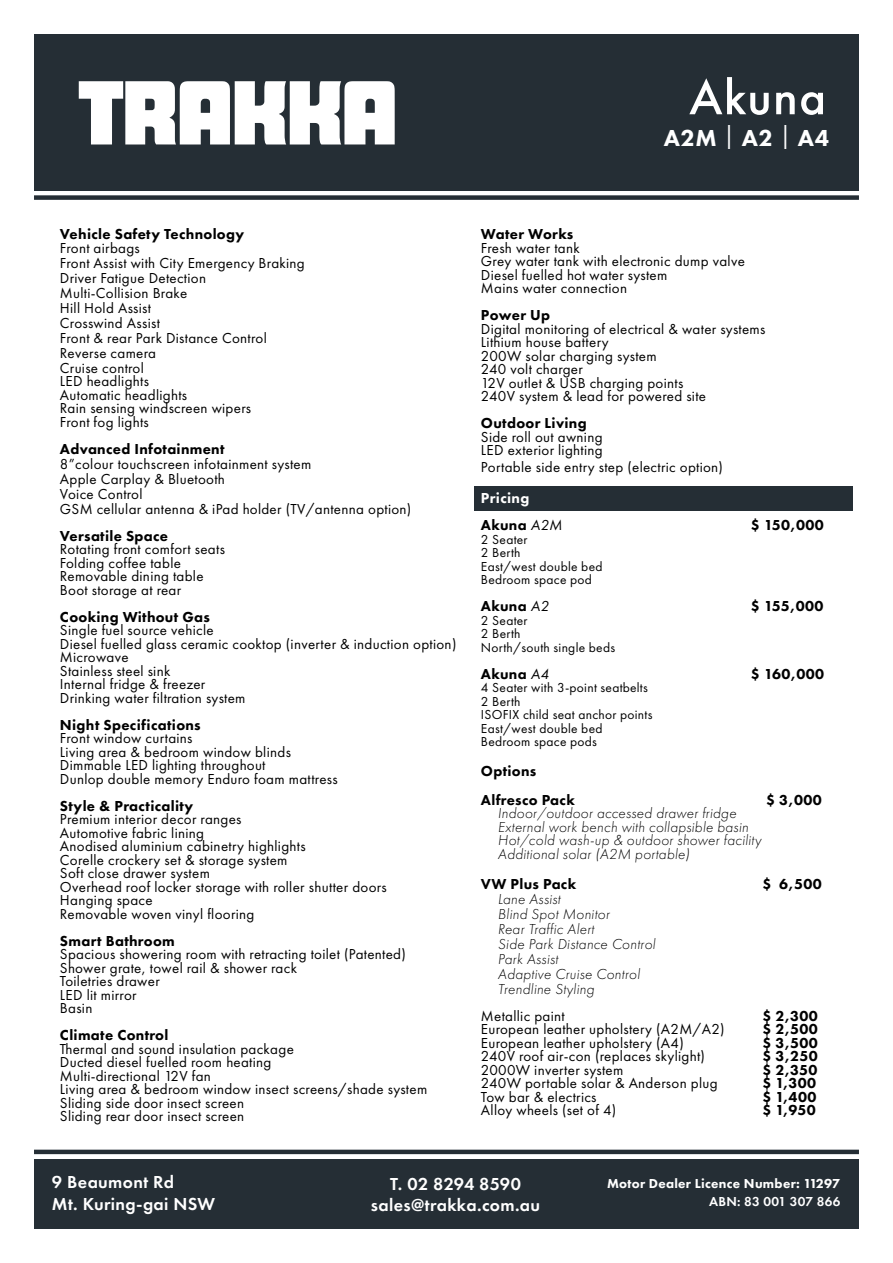
<style>
.page{position:relative;width:893px;height:1263px;background:#fff}
.page>*{position:absolute;margin:0;border:0;box-sizing:border-box;transform-origin:0 0}
.t1{font:500 51px "Futura PT";letter-spacing:.025em;color:#fff}
.t2{font:800 24px "Futura PT";letter-spacing:.02em;color:#fff}
.t3{font:600 18px/21.6px "Futura PT";letter-spacing:.02em;color:#fff}
.t4{font:15px/13.5px "Futura PT";letter-spacing:.02em;color:#000}
.t5{font:800 15px/28.5px "Futura PT";letter-spacing:.02em;color:#000}
.t6{font:italic 300 15px/15px "Futura PT";letter-spacing:.02em;color:#000}
.t7{font:800 15px/27px "Futura PT";letter-spacing:.02em;color:#fff}
.t8{font:13.5px/13.5px "Futura PT";letter-spacing:.02em;color:#000}
.t9{font:800 13.5px "Futura PT";letter-spacing:.02em;color:#fff}
.t10{font:600 13.5px "Futura PT";letter-spacing:.02em;color:#fff}
.s1{font-weight:400}
.s2{color:#000}
.s3{font-weight:400;font-style:italic;color:#000}
.s4{font-weight:400;font-style:italic}
</style>
<div class="page">
<div style="left:475px;top:486px;width:378px;height:24px;background:#252e35"></div>
<div style="left:34px;top:34px;width:825px;height:156px;background:#252e35"></div>
<div style="left:34px;top:1160px;width:825px;height:69px;background:#252e35"></div>
<svg style="left:79px;top:81px;width:316px;height:64px"></svg>
<div style="left:34px;top:195px;width:825px;height:5px;background:#252e35"></div>
<hr style="left:34px;top:1150px;width:825px;height:4px;background:#252e35">
<h1 class="t1" style="left:689px;top:67px;width:138px">Akuna</h1>
<h2 class="t2" style="left:664px;top:123px;width:167px">A2M <span class="s1">|</span> A2 <span class="s1">|</span> A4</h2>
<p class="t5" style="left:60px;top:219px;width:186px">Vehicle Safety Technology</p>
<p class="t4" style="left:60px;top:240px;width:246px;line-height:15px">Front airbags<br>Front Assist with City Emergency Braking<br>Driver Fatigue Detection<br>Multi-Collision Brake<br>Hill Hold Assist<br>Crosswind Assist<br>Front &amp; rear Park Distance Control<br>Reverse camera<br>Cruise control</p>
<p class="t4" style="left:60px;top:374px;width:193px">LED headlights<br>Automatic headlights<br>Rain sensing windscreen wipers<br>Front fog lights</p>
<p class="t5" style="left:60px;top:434px;width:166px">Advanced Infotainment</p>
<p class="t4" style="left:60px;top:456px;width:353px;line-height:15px">8”colour touchscreen infotainment system<br>Apple Carplay &amp; Bluetooth<br>Voice Control<br>GSM cellular antenna &amp; iPad holder (TV/antenna option)</p>
<p class="t5" style="left:60px;top:521px;width:110px">Versatile Space</p>
<p class="t4" style="left:60px;top:542px;width:166px">Rotating front comfort seats<br>Folding coffee table<br>Removable dining table<br>Boot storage at rear</p>
<p class="t5" style="left:60px;top:602px;width:151px">Cooking Without Gas</p>
<p class="t4" style="left:60px;top:623px;width:398px">Single fuel source vehicle<br>Diesel fuelled glass ceramic cooktop (inverter &amp; induction option)<br>Microwave<br>Stainless steel sink<br>Internal fridge &amp; freezer<br>Drinking water filtration system</p>
<p class="t5" style="left:60px;top:710px;width:142px">Night Specifications</p>
<p class="t4" style="left:60px;top:731px;width:279px">Front window curtains<br>Living area &amp; bedroom window blinds Dimmable LED lighting throughout<br>Dunlop double memory Enduro foam mattress</p>
<p class="t5" style="left:60px;top:791px;width:135px">Style &amp; Practicality</p>
<p class="t4" style="left:60px;top:812px;width:328px">Premium interior decor ranges<br>Automotive fabric lining<br>Anodised aluminium cabinetry highlights<br>Corelle crockery set &amp; storage system<br>Soft close drawer system<br>Overhead roof locker storage with roller shutter doors<br>Hanging space<br>Removable woven vinyl flooring</p>
<p class="t5" style="left:60px;top:926px;width:116px">Smart Bathroom</p>
<p class="t4" style="left:60px;top:947px;width:347px">Spacious showering room with retracting toilet (Patented)<br>Shower grate, towel rail &amp; shower rack<br>Toiletries drawer<br>LED lit mirror<br>Basin</p>
<p class="t5" style="left:60px;top:1020px;width:110px">Climate Control</p>
<p class="t4" style="left:60px;top:1042px;width:369px">Thermal and sound insulation package<br>Ducted diesel fuelled room heating<br>Multi-directional 12V fan<br>Living area &amp; bedroom window insect screens/shade system Sliding side door insect screen<br>Sliding rear door insect screen</p>
<p class="t5" style="left:481px;top:219px;width:94px">Water Works</p>
<p class="t4" style="left:481px;top:241px;width:265px">Fresh water tank<br>Grey water tank with electronic dump valve<br>Diesel fuelled hot water system<br>Mains water connection</p>
<p class="t5" style="left:481px;top:300px;width:71px">Power Up</p>
<p class="t4" style="left:481px;top:322px;width:286px">Digital monitoring of electrical &amp; water systems<br>Lithium house battery<br>200W solar charging system<br>240 volt charger<br>12V outlet &amp; USB charging points<br>240V system &amp; lead for powered site</p>
<p class="t5" style="left:481px;top:408px;width:107px">Outdoor Living</p>
<p class="t4" style="left:481px;top:430px;width:123px">Side roll out awning<br>LED exterior lighting</p>
<p class="t4" style="left:481px;top:460px;width:244px">Portable side entry step (electric option)</p>
<p class="t7" style="left:481px;top:484px;width:83px">Pricing<br><span class="s2">Akuna</span> <span class="s3">A2M</span></p>
<p class="t5" style="left:751px;top:510px;width:74px">$ 150,000</p>
<p class="t8" style="left:481px;top:532px;width:123px">2 Seater<br>2 Berth<br>East/west double bed<br>Bedroom space pod</p>
<p class="t5" style="left:481px;top:591px;width:69px">Akuna <span class="s4">A2</span></p>
<p class="t5" style="left:751px;top:591px;width:74px">$ 155,000</p>
<p class="t8" style="left:481px;top:613px;width:136px">2 Seater<br>2 Berth<br>North/south single beds</p>
<p class="t5" style="left:481px;top:659px;width:69px">Akuna <span class="s4">A4</span></p>
<p class="t5" style="left:751px;top:659px;width:75px">$ 160,000</p>
<p class="t8" style="left:481px;top:681px;width:173px">4 Seater with 3-point seatbelts<br>2 Berth<br>ISOFIX child seat anchor points<br>East/west double bed<br>Bedroom space pods</p>
<p class="t5" style="left:481px;top:756px;width:95px">Options<br>Alfresco Pack</p>
<p class="t5" style="left:766px;top:785px;width:57px">$ 3,000</p>
<p class="t6" style="left:498px;top:806px;width:265px;line-height:13.5px">Indoor/outdoor accessed drawer fridge External work bench with collapsible basin Hot/cold wash-up &amp; outdoor shower facility Additional solar (A2M portable)</p>
<p class="t5" style="left:481px;top:869px;width:97px">VW Plus Pack</p>
<p class="t5" style="left:762px;top:869px;width:61px">$ 6,500</p>
<p class="t6" style="left:498px;top:891px;width:159px">Lane Assist<br>Blind Spot Monitor<br>Rear Traffic Alert<br>Side Park Distance Control<br>Park Assist<br>Adaptive Cruise Control<br>Trendline Styling</p>
<p class="t4" style="left:481px;top:1009px;width:85px">Metallic paint</p>
<p class="t5" style="left:762px;top:1001px;width:57px">$ 2,300</p>
<p class="t4" style="left:481px;top:1022px;width:245px">European leather upholstery (A2M/A2)</p>
<p class="t5" style="left:762px;top:1014px;width:57px">$ 2,500</p>
<p class="t4" style="left:481px;top:1036px;width:204px">European leather upholstery (A4)</p>
<p class="t5" style="left:762px;top:1028px;width:57px">$ 3,500</p>
<p class="t4" style="left:481px;top:1049px;width:226px">240V roof air-con (replaces skylight)</p>
<p class="t5" style="left:762px;top:1041px;width:57px">$ 3,250</p>
<p class="t4" style="left:481px;top:1063px;width:144px">2000W inverter system</p>
<p class="t5" style="left:762px;top:1055px;width:57px">$ 2,350</p>
<p class="t4" style="left:481px;top:1076px;width:238px">240W portable solar &amp; Anderson plug</p>
<p class="t5" style="left:762px;top:1068px;width:55px">$ 1,300</p>
<p class="t4" style="left:481px;top:1090px;width:117px">Tow bar &amp; electrics</p>
<p class="t5" style="left:762px;top:1082px;width:55px">$ 1,400</p>
<p class="t4" style="left:481px;top:1103px;width:137px">Alloy wheels (set of 4)</p>
<p class="t5" style="left:762px;top:1095px;width:55px">$ 1,950</p>
<p class="t3" style="left:52px;top:1171px;width:165px">9 Beaumont Rd<br>Mt. Kuring-gai NSW</p>
<p class="t3" style="left:371px;top:1173px;width:171px;text-align:center">T. 02 8294 8590 sales@trakka.com.au</p>
<p class="t9" style="left:607px;top:1175px;width:235px">Motor Dealer Licence Number: 11297</p>
<p class="t10" style="left:709px;top:1193px;width:133px">ABN: 83 001 307 866</p>
</div>
